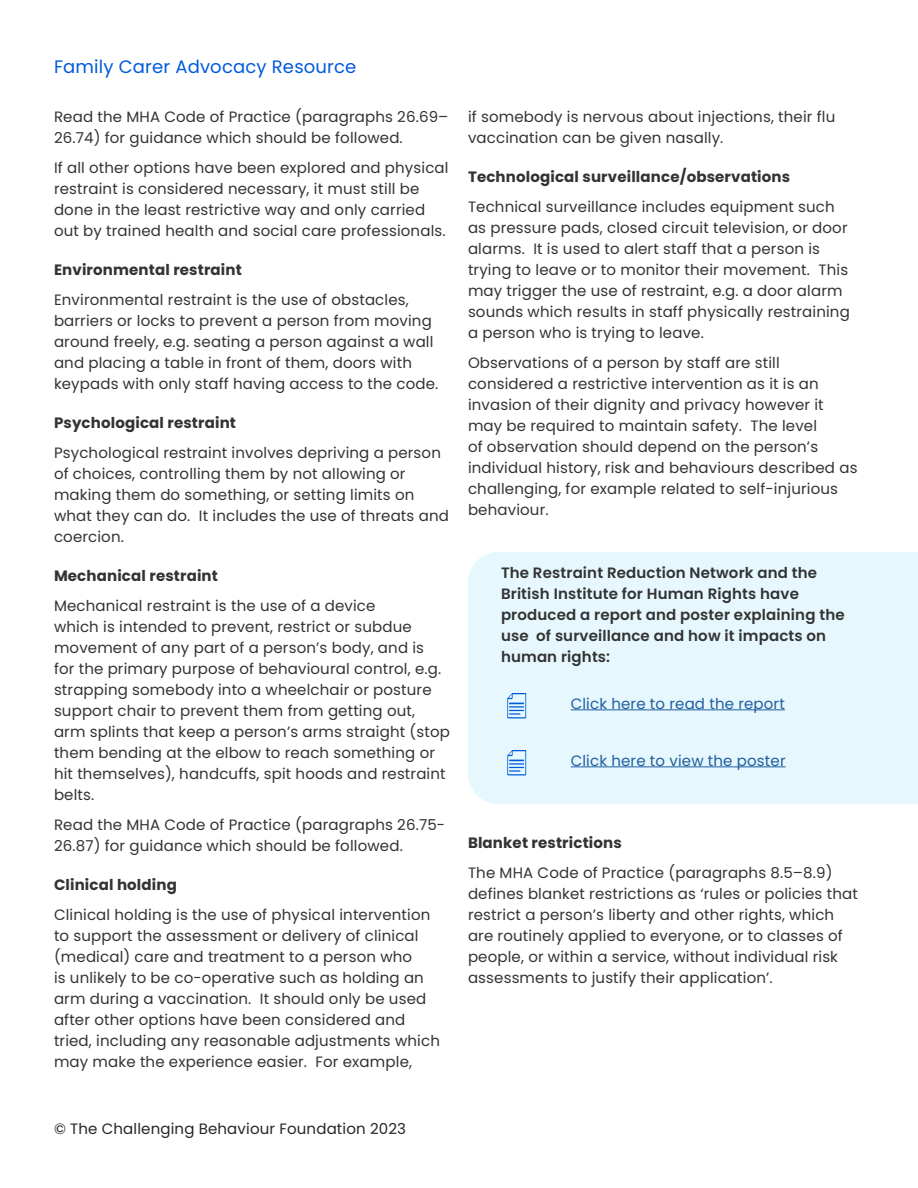
<style>
.page{position:relative;width:918px;height:1188px;background:#fff}
.page>*{position:absolute;margin:0;border:0;box-sizing:border-box;transform-origin:0 0}
.t1{font:18px "Poppins";letter-spacing:.01em;color:#005add}
.t2{font:15px/21px "Poppins";letter-spacing:.01em;color:#333}
.t3{font:600 15px/21px "Poppins";letter-spacing:.01em;color:#333}
.t4{font:700 15px "Poppins";letter-spacing:.01em;color:#333}
.t5{font:15px "Poppins";letter-spacing:.01em;color:#215e9e}
.t6{font:15px "Poppins";letter-spacing:.01em;color:#262626}
</style>
<div class="page">
<div style="left:468px;top:552px;width:450px;height:252px;background:#e6f8fe"></div>
<hr style="left:571px;top:766px;width:215px;height:1px;background:#215e9e">
<hr style="left:571px;top:709px;width:214px;height:1px;background:#215e9e">
<svg style="left:507px;top:693px;width:19px;height:26px"></svg>
<svg style="left:507px;top:750px;width:19px;height:26px"></svg>
<p class="t1" style="left:54px;top:56px;width:304px">Family Carer Advocacy Resource</p>
<p class="t2" style="left:54px;top:107px;width:396px">Read the MHA Code of Practice (paragraphs 26.69–<br>26.74) for guidance which should be followed.</p>
<p class="t2" style="left:54px;top:158px;width:396px">If all other options have been explored and physical restraint is considered necessary, it must still be done in the least restrictive way and only carried out by trained health and social care professionals.</p>
<p class="t4" style="left:54px;top:261px;width:189px">Environmental restraint</p>
<p class="t2" style="left:54px;top:290px;width:386px">Environmental restraint is the use of obstacles, barriers or locks to prevent a person from moving around freely, e.g. seating a person against a wall and placing a table in front of them, doors with keypads with only staff having access to the code.</p>
<p class="t4" style="left:54px;top:414px;width:184px">Psychological restraint</p>
<p class="t2" style="left:54px;top:443px;width:396px">Psychological restraint involves depriving a person of choices, controlling them by not allowing or making them do something, or setting limits on what they can do. It includes the use of threats and coercion.</p>
<p class="t4" style="left:54px;top:567px;width:165px">Mechanical restraint</p>
<p class="t2" style="left:54px;top:596px;width:397px">Mechanical restraint is the use of a device<br>which is intended to prevent, restrict or subdue movement of any part of a person’s body, and is<br>for the primary purpose of behavioural control, e.g. strapping somebody into a wheelchair or posture support chair to prevent them from getting out, arm splints that keep a person’s arms straight (stop them bending at the elbow to reach something or hit themselves), handcuffs, spit hoods and restraint belts.</p>
<p class="t2" style="left:54px;top:815px;width:393px">Read the MHA Code of Practice (paragraphs 26.75-<br>26.87) for guidance which should be followed.</p>
<p class="t4" style="left:54px;top:876px;width:124px">Clinical holding</p>
<p class="t2" style="left:54px;top:905px;width:387px">Clinical holding is the use of physical intervention to support the assessment or delivery of clinical (medical) care and treatment to a person who<br>is unlikely to be co-operative such as holding an arm during a vaccination. It should only be used after other options have been considered and tried, including any reasonable adjustments which may make the experience easier. For example,</p>
<p class="t2" style="left:468px;top:107px;width:369px">if somebody is nervous about injections, their flu vaccination can be given nasally.</p>
<p class="t4" style="left:468px;top:168px;width:324px">Technological surveillance/observations</p>
<p class="t2" style="left:468px;top:197px;width:383px">Technical surveillance includes equipment such as pressure pads, closed circuit television, or door alarms. It is used to alert staff that a person is trying to leave or to monitor their movement. This may trigger the use of restraint, e.g. a door alarm sounds which results in staff physically restraining a person who is trying to leave.</p>
<p class="t2" style="left:468px;top:353px;width:391px">Observations of a person by staff are still considered a restrictive intervention as it is an invasion of their dignity and privacy however it may be required to maintain safety. The level<br>of observation should depend on the person’s individual history, risk and behaviours described as challenging, for example related to self-injurious behaviour.</p>
<p class="t3" style="left:501px;top:563px;width:345px">The Restraint Reduction Network and the British Institute for Human Rights have produced a report and poster explaining the use of surveillance and how it impacts on human rights:</p>
<p class="t5" style="left:571px;top:695px;width:216px">Click here to read the report</p>
<p class="t5" style="left:571px;top:752px;width:216px">Click here to view the poster</p>
<p class="t4" style="left:468px;top:834px;width:155px">Blanket restrictions</p>
<p class="t2" style="left:468px;top:863px;width:391px">The MHA Code of Practice (paragraphs 8.5–8.9) defines blanket restrictions as ‘rules or policies that restrict a person’s liberty and other rights, which are routinely applied to everyone, or to classes of people, or within a service, without individual risk assessments to justify their application’.</p>
<p class="t6" style="left:54px;top:1120px;width:354px">© The Challenging Behaviour Foundation 2023</p>
</div>
